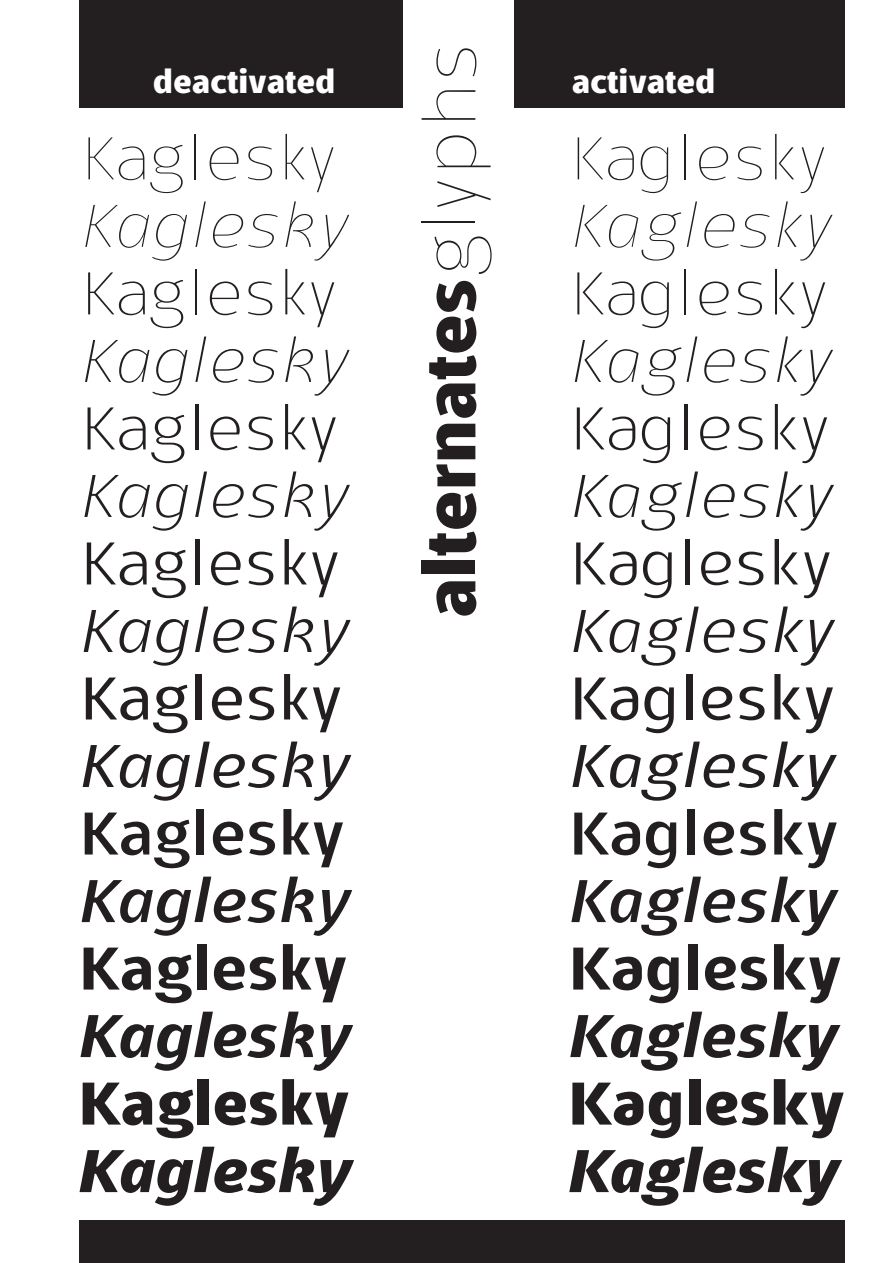
<style>
.page{position:relative;width:893px;height:1263px;background:#fff}
.page>*{position:absolute;margin:0;border:0;box-sizing:border-box;transform-origin:0 0}
.t1{font:900 69px "Kareemah Kareemah";color:#231f20}
.t2{font:100 58.35px "Kareemah Kareemah";color:#231f20}
.t3{font:italic 100 58.35px "Kareemah Kareemah";color:#231f20}
.t4{font:300 58.35px "Kareemah Kareemah";color:#231f20}
.t5{font:italic 300 58.35px "Kareemah Kareemah";color:#231f20}
.t6{font:58.35px "Kareemah Kareemah";color:#231f20}
.t7{font:italic 58.35px "Kareemah Kareemah";color:#231f20}
.t8{font:58.35px "Kareemah Kareemah";color:#231f20}
.t9{font:italic 58.35px "Kareemah Kareemah";color:#231f20}
.t10{font:500 58.35px "Kareemah Kareemah";color:#231f20}
.t11{font:italic 500 58.35px "Kareemah Kareemah";color:#231f20}
.t12{font:700 58.35px "Kareemah Kareemah";color:#231f20}
.t13{font:italic 700 58.35px "Kareemah Kareemah";color:#231f20}
.t14{font:800 58.35px "Kareemah Kareemah";color:#231f20}
.t15{font:italic 800 58.35px "Kareemah Kareemah";color:#231f20}
.t16{font:900 58.35px "Kareemah Kareemah";color:#231f20}
.t17{font:italic 900 58.35px "Kareemah Kareemah";color:#231f20}
.t18{font:900 31.5px "Kareemah Kareemah";color:#fff}
.s1{font-weight:100}
</style>
<div class="page">
<div style="left:79px;top:0;width:765px;height:108px;background:#231f20"></div>
<div style="left:79px;top:1220px;width:765px;height:43px;background:#231f20"></div>
<div style="left:403px;top:0;width:111px;height:127px;background:#fff"></div>
<h1 class="t1" style="left:392px;top:618px;width:576px;rotate:-90deg">alternates<span class="s1">glyphs</span></h1>
<p class="t18" style="left:153px;top:55px;width:184px">deactivated</p>
<p class="t18" style="left:572px;top:55px;width:145px">activated</p>
<h2 class="t2" style="left:79px;top:114px;width:259px">Kaglesky</h2>
<h2 class="t2" style="left:569px;top:114px;width:260px">Kaglesky</h2>
<h2 class="t3" style="left:79px;top:181px;width:269px">Kaglesky</h2>
<h2 class="t3" style="left:569px;top:181px;width:265px">Kaglesky</h2>
<h2 class="t4" style="left:79px;top:248px;width:260px">Kaglesky</h2>
<h2 class="t4" style="left:569px;top:248px;width:261px">Kaglesky</h2>
<h2 class="t5" style="left:79px;top:316px;width:270px">Kaglesky</h2>
<h2 class="t5" style="left:569px;top:316px;width:266px">Kaglesky</h2>
<h2 class="t6" style="left:79px;top:383px;width:261px">Kaglesky</h2>
<h2 class="t6" style="left:569px;top:383px;width:263px">Kaglesky</h2>
<h2 class="t7" style="left:79px;top:450px;width:270px">Kaglesky</h2>
<h2 class="t7" style="left:569px;top:450px;width:266px">Kaglesky</h2>
<h2 class="t8" style="left:79px;top:517px;width:263px">Kaglesky</h2>
<h2 class="t8" style="left:569px;top:517px;width:265px">Kaglesky</h2>
<h2 class="t9" style="left:79px;top:585px;width:271px">Kaglesky</h2>
<h2 class="t9" style="left:569px;top:585px;width:267px">Kaglesky</h2>
<h2 class="t10" style="left:79px;top:651px;width:265px">Kaglesky</h2>
<h2 class="t10" style="left:569px;top:651px;width:268px">Kaglesky</h2>
<h2 class="t11" style="left:79px;top:719px;width:272px">Kaglesky</h2>
<h2 class="t11" style="left:569px;top:719px;width:269px">Kaglesky</h2>
<h2 class="t12" style="left:79px;top:786px;width:268px">Kaglesky</h2>
<h2 class="t12" style="left:569px;top:786px;width:271px">Kaglesky</h2>
<h2 class="t13" style="left:79px;top:853px;width:272px">Kaglesky</h2>
<h2 class="t13" style="left:569px;top:853px;width:270px">Kaglesky</h2>
<h2 class="t14" style="left:79px;top:920px;width:270px">Kaglesky</h2>
<h2 class="t14" style="left:569px;top:920px;width:275px">Kaglesky</h2>
<h2 class="t15" style="left:79px;top:987px;width:273px">Kaglesky</h2>
<h2 class="t15" style="left:569px;top:987px;width:272px">Kaglesky</h2>
<h2 class="t16" style="left:79px;top:1054px;width:272px">Kaglesky</h2>
<h2 class="t16" style="left:569px;top:1054px;width:278px">Kaglesky</h2>
<h2 class="t17" style="left:79px;top:1121px;width:274px">Kaglesky</h2>
<h2 class="t17" style="left:569px;top:1121px;width:273px">Kaglesky</h2>
</div>
